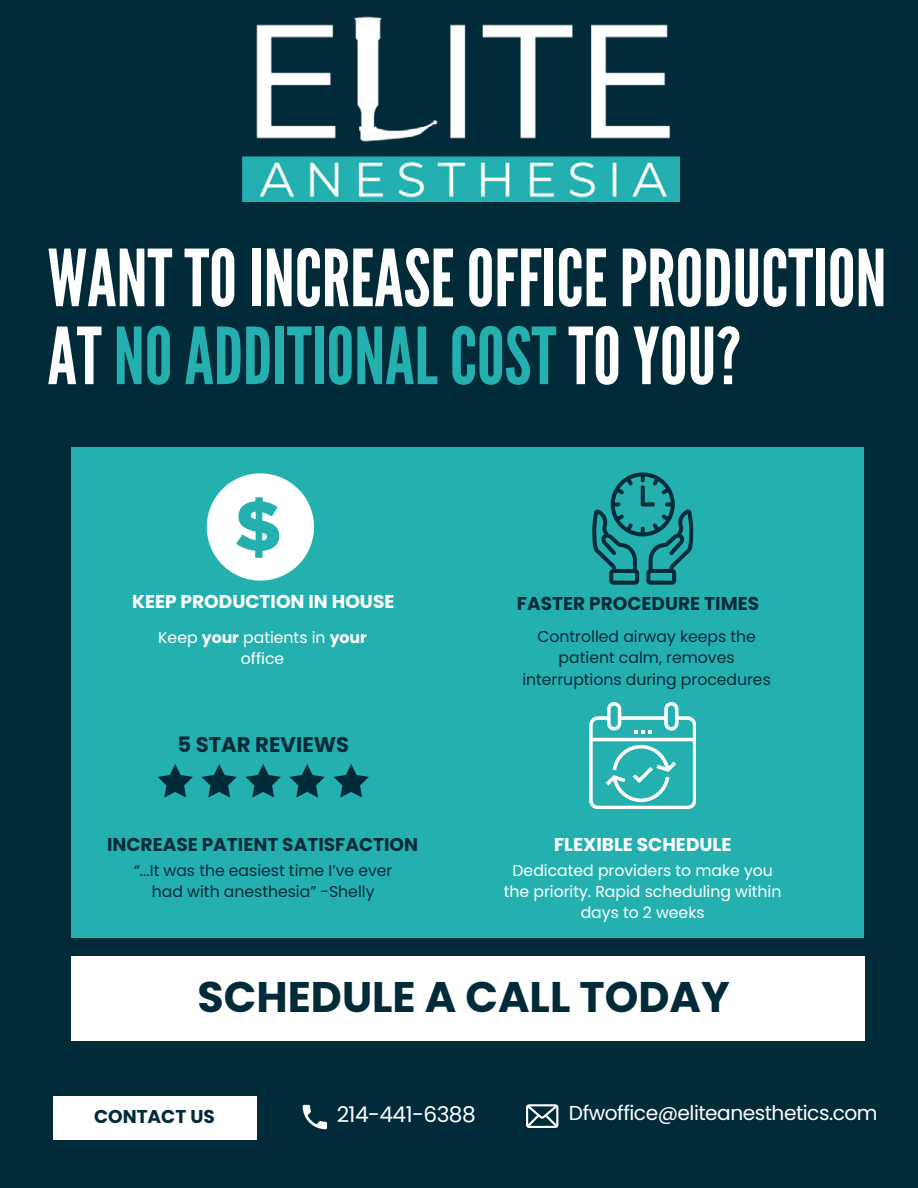
<style>
.page{position:relative;width:918px;height:1188px;background:#022b3a}
.page>*{position:absolute;margin:0;border:0;box-sizing:border-box;transform-origin:0 0}
.t1{font:78.45px/78px "League Gothic";color:#fff}
.t2{font:700 42.75px "Poppins";color:#022b3a}
.t3{font:21.6px "Poppins";letter-spacing:-.025em;color:#fff}
.t4{font:700 21.3px "Poppins";color:#022b3a}
.t5{font:20.1px "Poppins";letter-spacing:-.025em;color:#fff}
.t6{font:700 18.6px "Poppins";color:#022b3a}
.t7{font:700 18.6px "Poppins";color:#fff}
.t8{font:15.6px/21.5px "Poppins";color:#022b3a;text-align:center}
.t9{font:15.6px/21.5px "Poppins";color:#fff;text-align:center}
.s1{color:#25b0b0}
.s2{font-weight:700}
</style>
<div class="page">
<div style="left:72px;top:448px;width:792px;height:490px;background:#25b0b0"></div>
<svg style="left:303px;top:1105px;width:24px;height:24px"></svg>
<div style="left:53px;top:1096px;width:203px;height:43px;background:#fff"></div>
<img style="left:242px;top:16px;width:438px;height:185px">
<svg style="left:207px;top:473px;width:107px;height:108px"></svg>
<svg style="left:592px;top:472px;width:101px;height:113px"></svg>
<svg style="left:589px;top:702px;width:107px;height:107px"></svg>
<div style="left:72px;top:956px;width:793px;height:85px;background:#fff"></div>
<svg style="left:158px;top:764px;width:35px;height:34px"></svg>
<svg style="left:201px;top:764px;width:36px;height:34px"></svg>
<svg style="left:245px;top:764px;width:36px;height:34px"></svg>
<svg style="left:289px;top:764px;width:36px;height:34px"></svg>
<svg style="left:333px;top:764px;width:36px;height:34px"></svg>
<svg style="left:526px;top:1104px;width:32px;height:24px"></svg>
<h1 class="t1" style="left:48px;top:240px;width:841px">WANTTOINCREASEOFFICEPRODUCTION<br>AT<span class="s1">NOADDITIONALCOST</span>TOYOU?</h1>
<p class="t7" style="left:132px;top:591px;width:264px">KEEP PRODUCTION IN HOUSE</p>
<p class="t9" style="left:158px;top:627px;width:210px">Keep <span class="s2">your</span> patients in <span class="s2">your </span>office</p>
<h3 class="t4" style="left:177px;top:733px;width:173px">5 STAR REVIEWS</h3>
<p class="t6" style="left:107px;top:833px;width:313px">INCREASE PATIENT SATISFACTION</p>
<p class="t8" style="left:134px;top:859px;width:260px">“...It was the easiest time I’ve ever had with anesthesia” -Shelly</p>
<p class="t6" style="left:517px;top:593px;width:244px">FASTER PROCEDURE TIMES</p>
<p class="t8" style="left:522px;top:626px;width:250px">Controlled airway keeps the patient calm, removes interruptions during procedures</p>
<p class="t7" style="left:554px;top:833px;width:179px">FLEXIBLE SCHEDULE</p>
<p class="t9" style="left:504px;top:859px;width:279px">Dedicated providers to make you the priority. Rapid scheduling within days to 2 weeks</p>
<h2 class="t2" style="left:197px;top:973px;width:534px">SCHEDULE A CALL TODAY</h2>
<p class="t6" style="left:94px;top:1106px;width:122px">CONTACT US</p>
<h3 class="t3" style="left:337px;top:1102px;width:141px">214-441-6388</h3>
<p class="t5" style="left:569px;top:1101px;width:310px">Dfwoffice@eliteanesthetics.com</p>
</div>
